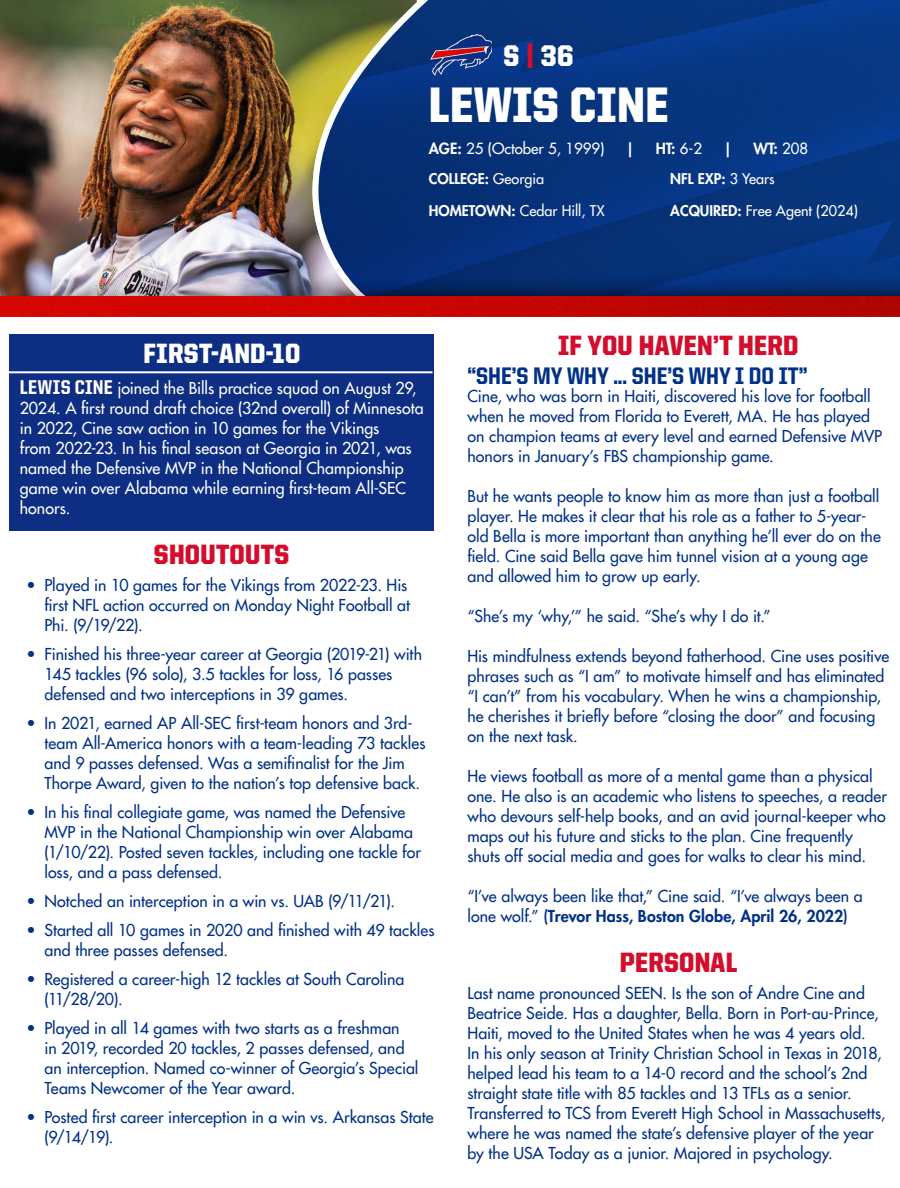
<style>
.page{position:relative;width:900px;height:1188px;background:#fff}
.page>*{position:absolute;margin:0;border:0;box-sizing:border-box;transform-origin:0 0}
.t1{font:900 50px "United Sans Semi Cond";letter-spacing:.01em;color:#fff}
.t2{font:900 30px "United Sans Semi Cond";color:#fff}
.t3{font:900 28px "United Sans Semi Cond";letter-spacing:.01em;color:#d30d2b}
.t4{font:900 28px "United Sans Semi Cond";letter-spacing:.02em;color:#fff}
.t5{font:800 24px "United Sans Semi Cond";color:#003186}
.t6{font:500 16px/20px "Futura Std";letter-spacing:.005em;color:#003186}
.t7{font:500 16px/20px "Futura Std";color:#fff}
.t8{font:500 15px "Futura Std";color:#fff}
.t9{font:800 15px "Futura Std";color:#fff}
.t10{font:500 14.4px "Futura Std";color:#fff}
.t11{font:800 14.4px "Futura Std";color:#fff}
.s1{color:#d30d2b}
.s2{font-weight:800}
.s3{font-weight:500}
.s4{font-family:"United Sans Semi Cond";font-weight:800;font-size:20px}
</style>
<div class="page">
<img style="left:442px;top:0;width:458px;height:279px">
<img style="left:0;top:0;width:442px;height:296px">
<div style="left:10px;top:334px;width:424px;height:197px;background:#0d2e82"></div>
<hr style="left:3px;top:371px;width:430px;height:2px;background:#fff">
<img style="left:1px;top:279px;width:899px;height:17px">
<img style="left:430px;top:35px;width:62px;height:40px">
<img style="left:0;top:296px;width:900px;height:21px">
<p class="t2" style="left:503px;top:40px;width:71px">S <span class="s1">|</span> 36</p>
<p class="t1" style="left:429px;top:78px;width:242px">LEWIS CINE</p>
<p class="t8" style="left:429px;top:140px;width:177px"><span class="s2">AGE:</span> 25 (October 5, 1999)</p>
<p class="t9" style="left:626px;top:139px;width:10px">|</p>
<p class="t9" style="left:656px;top:139px;width:48px">HT: <span class="s3">6-2</span></p>
<p class="t9" style="left:724px;top:139px;width:10px">|</p>
<p class="t9" style="left:754px;top:139px;width:56px">WT: <span class="s3">208</span></p>
<p class="t11" style="left:429px;top:170px;width:117px">COLLEGE: <span class="s3">Georgia</span></p>
<p class="t10" style="left:429px;top:202px;width:177px"><span class="s2">HOMETOWN:</span> Cedar Hill, TX</p>
<p class="t11" style="left:670px;top:170px;width:106px">NFL EXP: <span class="s3">3 Years</span></p>
<p class="t10" style="left:670px;top:202px;width:189px"><span class="s2">ACQUIRED:</span> Free Agent (2024)</p>
<p class="t4" style="left:144px;top:339px;width:158px">FIRST-AND-10</p>
<p class="t7" style="left:20px;top:378px;width:405px"><span class="s4">LEWIS CINE</span> joined the Bills practice squad on August 29, 2024. A first round draft choice (32nd overall) of Minnesota in 2022, Cine saw action in 10 games for the Vikings<br>from 2022-23. In his final season at Georgia in 2021, was named the Defensive MVP in the National Championship game win over Alabama while earning first-team All-SEC honors.</p>
<p class="t3" style="left:154px;top:540px;width:137px">SHOUTOUTS</p>
<p class="t6" style="left:44px;top:576px;width:367px;text-indent:-18px">• Played in 10 games for the Vikings from 2022-23. His first NFL action occurred on Monday Night Football at<br>Phi. (9/19/22).</p>
<p class="t6" style="left:44px;top:645px;width:379px;text-indent:-18px">• Finished his three-year career at Georgia (2019-21) with<br>145 tackles (96 solo), 3.5 tackles for loss, 16 passes defensed and two interceptions in 39 games.</p>
<p class="t6" style="left:44px;top:714px;width:383px;text-indent:-18px">• In 2021, earned AP All-SEC first-team honors and 3rd&shy;team All-America honors with a team-leading 73 tackles and 9 passes defensed. Was a semifinalist for the Jim Thorpe Award, given to the nation’s top defensive back.</p>
<p class="t6" style="left:44px;top:803px;width:378px;text-indent:-18px">• In his final collegiate game, was named the Defensive MVP in the National Championship win over Alabama (1/10/22). Posted seven tackles, including one tackle for loss, and a pass defensed.</p>
<p class="t6" style="left:26px;top:892px;width:370px">• Notched an interception in a win vs. UAB (9/11/21).</p>
<p class="t6" style="left:44px;top:921px;width:392px;text-indent:-18px">• Started all 10 games in 2020 and finished with 49 tackles and three passes defensed.</p>
<p class="t6" style="left:44px;top:970px;width:362px;text-indent:-18px">• Registered a career-high 12 tackles at South Carolina (11/28/20).</p>
<p class="t6" style="left:44px;top:1019px;width:376px;text-indent:-18px">• Played in all 14 games with two starts as a freshman<br>in 2019, recorded 20 tackles, 2 passes defensed, and an interception. Named co-winner of Georgia’s Special Teams Newcomer of the Year award.</p>
<p class="t6" style="left:44px;top:1108px;width:391px;text-indent:-18px">• Posted first career interception in a win vs. Arkansas State (9/14/19).</p>
<p class="t3" style="left:558px;top:331px;width:242px">IF YOU HAVEN’T HERD</p>
<p class="t5" style="left:467px;top:363px;width:342px">“SHE’S MY WHY ... SHE’S WHY I DO IT”</p>
<p class="t6" style="left:467px;top:386px;width:416px">Cine, who was born in Haiti, discovered his love for football when he moved from Florida to Everett, MA. He has played on champion teams at every level and earned Defensive MVP honors in January’s FBS championship game.</p>
<p class="t6" style="left:467px;top:486px;width:415px">But he wants people to know him as more than just a football player. He makes it clear that his role as a father to 5-year&shy;old Bella is more important than anything he’ll ever do on the field. Cine said Bella gave him tunnel vision at a young age and allowed him to grow up early.</p>
<p class="t6" style="left:467px;top:606px;width:305px">“She’s my ‘why,’” he said. “She’s why I do it.”</p>
<p class="t6" style="left:467px;top:646px;width:423px">His mindfulness extends beyond fatherhood. Cine uses positive phrases such as “I am” to motivate himself and has eliminated “I can’t” from his vocabulary. When he wins a championship, he cherishes it briefly before “closing the door” and focusing on the next task.</p>
<p class="t6" style="left:467px;top:766px;width:421px">He views football as more of a mental game than a physical one. He also is an academic who listens to speeches, a reader who devours self-help books, and an avid journal-keeper who maps out his future and sticks to the plan. Cine frequently shuts off social media and goes for walks to clear his mind.</p>
<p class="t6" style="left:467px;top:886px;width:397px">“I’ve always been like that,” Cine said. “I’ve always been a lone wolf.” <span class="s2">(Trevor Hass, Boston Globe, April 26, 2022)</span></p>
<p class="t3" style="left:620px;top:947px;width:119px">PERSONAL</p>
<p class="t6" style="left:467px;top:983px;width:420px">Last name pronounced SEEN. Is the son of Andre Cine and Beatrice Seide. Has a daughter, Bella. Born in Port-au-Prince, Haiti, moved to the United States when he was 4 years old.<br>In his only season at Trinity Christian School in Texas in 2018, helped lead his team to a 14-0 record and the school’s 2nd straight state title with 85 tackles and 13 TFLs as a senior.<br>Transferred to TCS from Everett High School in Massachusetts, where he was named the state’s defensive player of the year by the USA Today as a junior. Majored in psychology.</p>
</div>
